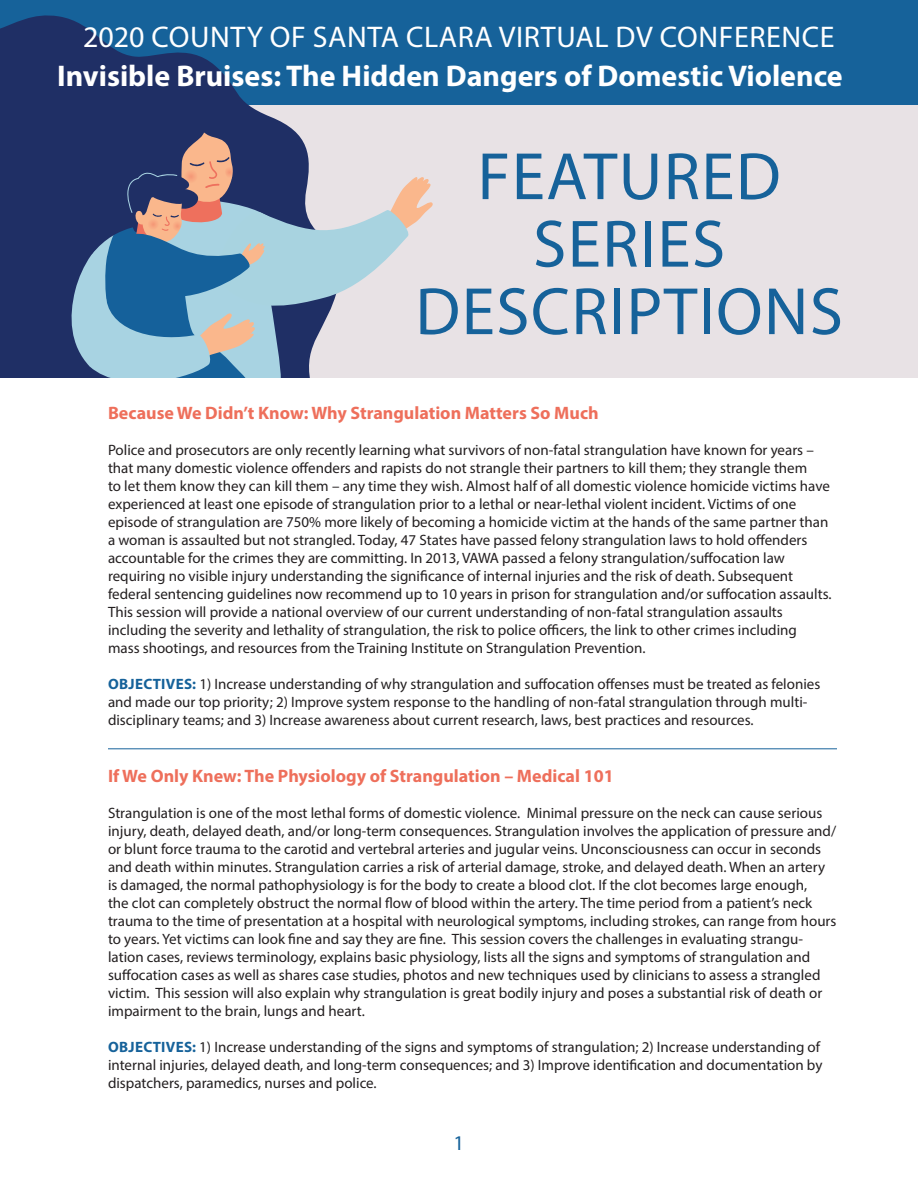
<style>
.page{position:relative;width:918px;height:1188px;background:#fff}
.page>*{position:absolute;margin:0;border:0;box-sizing:border-box;transform-origin:0 0}
.t1{font:67.5px/67.5px "Myriad Pro";letter-spacing:.02em;color:#16629a;text-align:center}
.t2{font:700 30px "Myriad Pro";color:#fff}
.t3{font:30px "Myriad Pro";letter-spacing:.02em;color:#fff}
.t4{font:21px "Myriad Pro";color:#16629a}
.t5{font:700 18px "Myriad Pro";color:#ee6f5b}
.t6{font:15px/18px "Myriad Pro";color:#231f20}
.s1{font-weight:700;color:#16629a}
</style>
<div class="page">
<div style="left:0;top:0;width:918px;height:378px;background:#e8e2e5"></div>
<div style="left:0;top:0;width:918px;height:105px;background:#16629a"></div>
<svg style="left:0;top:15px;width:237px;height:363px;fill:#1f2f65"></svg>
<svg style="left:69px;top:196px;width:21px;height:182px;background:#506a92"></svg>
<svg style="left:90px;top:93px;width:343px;height:285px"></svg>
<hr style="left:108px;top:748px;width:729px;height:1px;background:#16629a">
<h2 class="t3" style="left:83px;top:18px;width:753px">2020 COUNTY OF SANTA CLARA VIRTUAL DV CONFERENCE</h2>
<h2 class="t2" style="left:57px;top:56px;width:787px">Invisible Bruises: The Hidden Dangers of Domestic Violence</h2>
<h1 class="t1" style="left:415px;top:142px;width:429px">FEATURED<br>SERIES<br>DESCRIPTIONS</h1>
<p class="t5" style="left:108px;top:401px;width:492px">Because We Didn’t Know: Why Strangulation Matters So Much</p>
<p class="t6" style="left:108px;top:440px;width:725px">Police and prosecutors are only recently learning what survivors of non-fatal strangulation have known for years – that many domestic violence offenders and rapists do not strangle their partners to kill them; they strangle them<br>to let them know they can kill them – any time they wish. Almost half of all domestic violence homicide victims have experienced at least one episode of strangulation prior to a lethal or near-lethal violent incident. Victims of one episode of strangulation are 750% more likely of becoming a homicide victim at the hands of the same partner than a woman is assaulted but not strangled. Today, 47 States have passed felony strangulation laws to hold offenders accountable for the crimes they are committing. In 2013, VAWA passed a felony strangulation/suffocation law requiring no visible injury understanding the significance of internal injuries and the risk of death. Subsequent federal sentencing guidelines now recommend up to 10 years in prison for strangulation and/or suffocation assaults.<br>This session will provide a national overview of our current understanding of non-fatal strangulation assaults including the severity and lethality of strangulation, the risk to police officers, the link to other crimes including mass shootings, and resources from the Training Institute on Strangulation Prevention.</p>
<p class="t6" style="left:108px;top:674px;width:714px"><span class="s1">OBJECTIVES:</span> 1) Increase understanding of why strangulation and suffocation offenses must be treated as felonies and made our top priority; 2) Improve system response to the handling of non-fatal strangulation through multi&shy;disciplinary teams; and 3) Increase awareness about current research, laws, best practices and resources.</p>
<p class="t5" style="left:108px;top:764px;width:507px">If We Only Knew: The Physiology of Strangulation – Medical 101</p>
<p class="t6" style="left:108px;top:804px;width:730px">Strangulation is one of the most lethal forms of domestic violence. Minimal pressure on the neck can cause serious injury, death, delayed death, and/or long-term consequences. Strangulation involves the application of pressure and/ or blunt force trauma to the carotid and vertebral arteries and jugular veins. Unconsciousness can occur in seconds and death within minutes. Strangulation carries a risk of arterial damage, stroke, and delayed death. When an artery is damaged, the normal pathophysiology is for the body to create a blood clot. If the clot becomes large enough,<br>the clot can completely obstruct the normal flow of blood within the artery. The time period from a patient’s neck trauma to the time of presentation at a hospital with neurological symptoms, including strokes, can range from hours to years. Yet victims can look fine and say they are fine. This session covers the challenges in evaluating strangu&shy;lation cases, reviews terminology, explains basic physiology, lists all the signs and symptoms of strangulation and suffocation cases as well as shares case studies, photos and new techniques used by clinicians to assess a strangled victim. This session will also explain why strangulation is great bodily injury and poses a substantial risk of death or impairment to the brain, lungs and heart.</p>
<p class="t6" style="left:108px;top:1038px;width:716px"><span class="s1">OBJECTIVES:</span> 1) Increase understanding of the signs and symptoms of strangulation; 2) Increase understanding of internal injuries, delayed death, and long-term consequences; and 3) Improve identification and documentation by dispatchers, paramedics, nurses and police.</p>
<h3 class="t4" style="left:454px;top:1130px;width:12px">1</h3>
</div>
